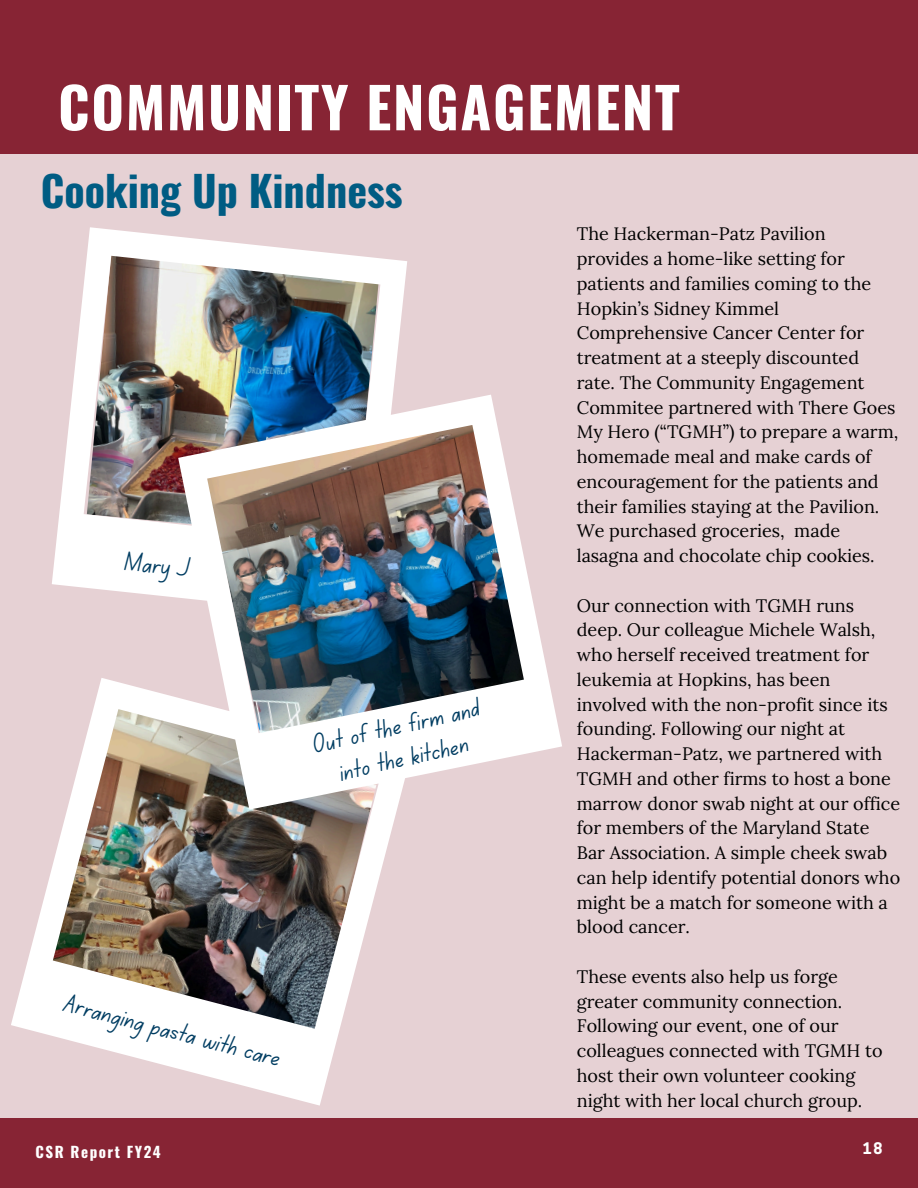
<style>
.page{position:relative;width:918px;height:1188px;background:#fff}
.page>*{position:absolute;margin:0;border:0;box-sizing:border-box;transform-origin:0 0}
.t1{font:700 55.95px "Oswald";letter-spacing:.03em;color:#fff}
.t2{font:700 42px "Oswald";color:#005c83}
.t3{font:27px/32.7px "Canva School Font";color:#003d62;text-align:center}
.t4{font:18px/24.8px "Lora";color:#000}
.t5{font:18px "Playwrite US Trad";color:#003d62}
.t6{font:700 15px "Oswald";letter-spacing:.1em;color:#fff}
.t7{font:700 15px "Cooper Hewitt";color:#fff}
</style>
<div class="page">
<div style="left:0;top:146px;width:918px;height:980px;background:#e6d1d4"></div>
<div style="left:0;top:0;width:918px;height:153px;background:#872434"></div>
<div style="left:0;top:1118px;width:918px;height:70px;background:#872434"></div>
<img style="left:11px;top:227px;width:551px;height:879px">
<p class="t1" style="left:58px;top:64px;width:623px">COMMUNITY ENGAGEMENT</p>
<p class="t2" style="left:41px;top:158px;width:363px">Cooking Up Kindness</p>
<p class="t5" style="left:119px;top:547px;width:129px;rotate:5deg">Mary Jo is a</p>
<h3 class="t3" style="left:126px;top:548px;width:67px;rotate:5deg">Mary J</h3>
<h3 class="t3" style="left:310px;top:732px;width:172px;rotate:-13deg">Out of the firm and into the kitchen</h3>
<h3 class="t3" style="left:69px;top:989px;width:224px;rotate:15deg">Arranging pasta with care</h3>
<p class="t4" style="left:577px;top:221px;width:323px">The Hackerman-Patz Pavilion provides a home-like setting for patients and families coming to the Hopkin’s Sidney Kimmel Comprehensive Cancer Center for treatment at a steeply discounted rate. The Community Engagement Commitee partnered with There Goes My Hero (“TGMH”) to prepare a warm, homemade meal and make cards of encouragement for the patients and their families staying at the Pavilion.<br>We purchased groceries, made lasagna and chocolate chip cookies.</p>
<p class="t4" style="left:577px;top:593px;width:325px">Our connection with TGMH runs deep. Our colleague Michele Walsh, who herself received treatment for leukemia at Hopkins, has been involved with the non-profit since its founding. Following our night at Hackerman-Patz, we partnered with TGMH and other firms to host a bone marrow donor swab night at our office for members of the Maryland State Bar Association. A simple cheek swab can help identify potential donors who might be a match for someone with a blood cancer.</p>
<p class="t4" style="left:577px;top:964px;width:307px">These events also help us forge greater community connection.<br>Following our event, one of our colleagues connected with TGMH to host their own volunteer cooking night with her local church group.</p>
<p class="t6" style="left:36px;top:1141px;width:127px">CSR Report FY24</p>
<p class="t7" style="left:863px;top:1143px;width:21px">18</p>
</div>
